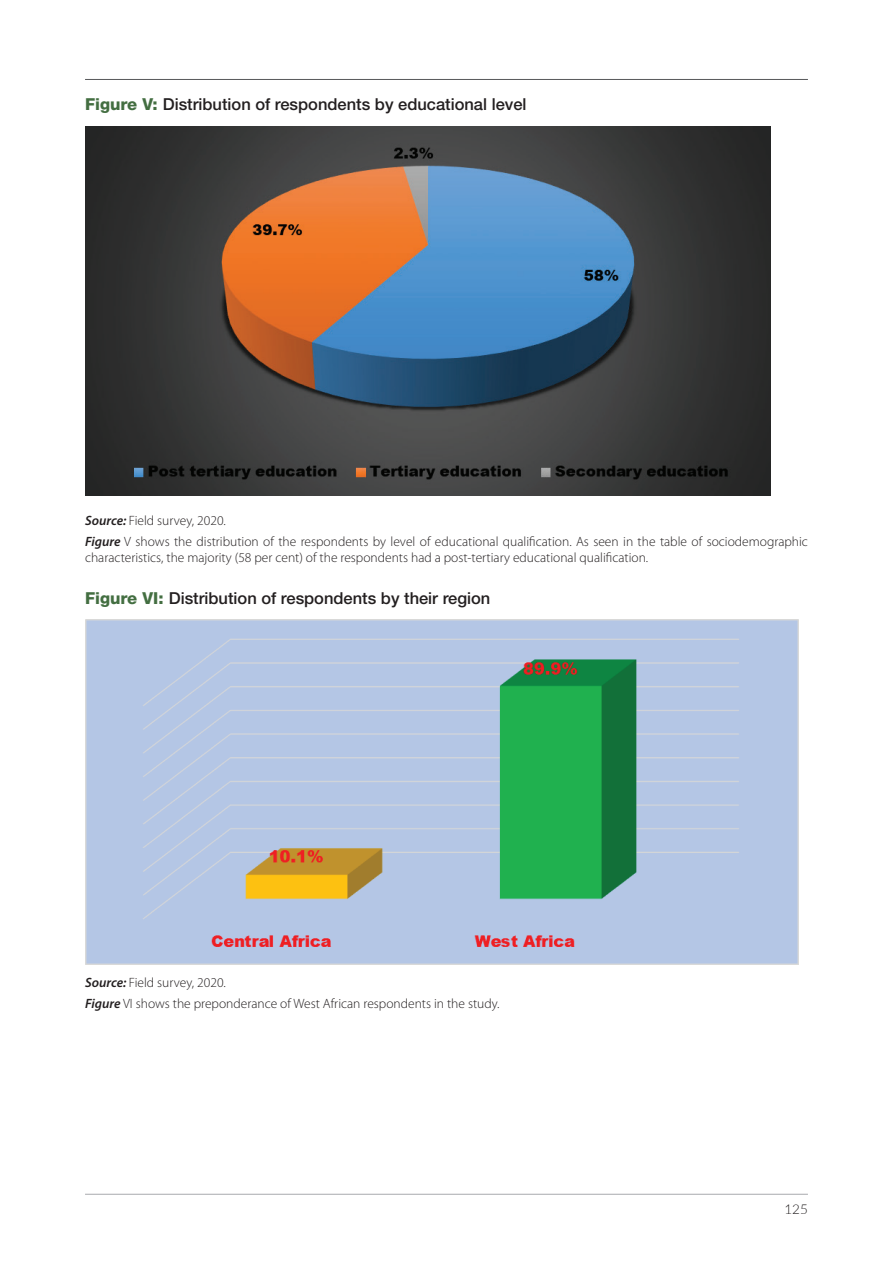
<style>
.page{position:relative;width:893px;height:1263px;background:#fff}
.page>*{position:absolute;margin:0;border:0;box-sizing:border-box;transform-origin:0 0}
.t1{font:500 16.5px "Helvetica Neue LT Std";color:#231f20}
.t2{font:300 13.5px/20.4px "Myriad Pro";color:#231f20}
.t3{font:300 13.5px "Lato";color:#231f20}
.s1{font-weight:800;color:#436e41}
.s2{font-weight:600;font-style:italic}
</style>
<div class="page">
<hr style="left:85px;top:1194px;width:723px;height:1px;background:#a8a9ad">
<hr style="left:85px;top:79px;width:723px;height:1px;background:#57585a">
<img style="left:85px;top:126px;width:686px;height:369px">
<img style="left:85px;top:619px;width:714px;height:345px">
<p class="t1" style="left:85px;top:94px;width:443px"><span class="s1">Figure V:</span> Distribution of respondents by educational level</p>
<p class="t2" style="left:85px;top:510px;width:724px"><span class="s2">Source:</span> Field survey, 2020.<br><span class="s2">Figure</span> V shows the distribution of the respondents by level of educational qualification. As seen in the table of sociodemographic</p>
<p class="t2" style="left:85px;top:547px;width:565px">characteristics, the majority (58 per cent) of the respondents had a post-tertiary educational qualification.</p>
<p class="t1" style="left:85px;top:588px;width:407px"><span class="s1">Figure VI:</span> Distribution of respondents by their region</p>
<p class="t2" style="left:85px;top:972px;width:416px"><span class="s2">Source:</span> Field survey, 2020.<br><span class="s2">Figure</span> VI shows the preponderance of West African respondents in the study.</p>
<p class="t3" style="left:784px;top:1199px;width:25px">125</p>
</div>
